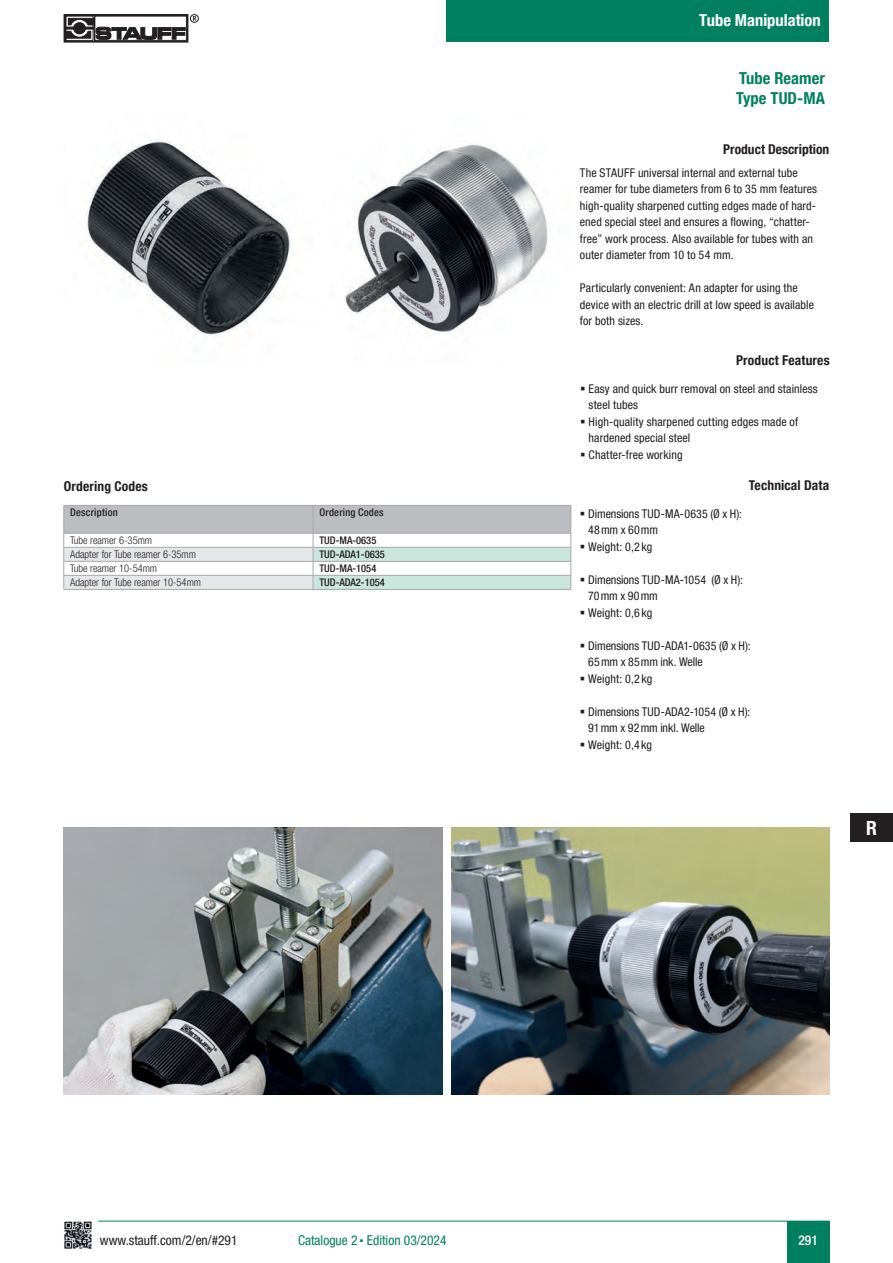
<style>
.page{position:relative;width:893px;height:1263px;background:#fff}
.page>*{position:absolute;margin:0;border:0;box-sizing:border-box;transform-origin:0 0}
.t1{font:700 condensed 19.5px "Helvetica Neue LTW1 G";color:#fff}
.t2{font:700 condensed 16.5px/19.8px "Helvetica Neue LTW1 G";letter-spacing:.005em;color:#00805f}
.t3{font:700 condensed 16.5px "Helvetica Neue LTW1 G";color:#fff}
.t4{font:700 condensed 13.5px "Helvetica Neue LTW1 G";letter-spacing:.01em;color:#231f20}
.t5{font:condensed 13.5px "Helvetica Neue LTW1 G";color:#00805f}
.t6{font:condensed 13.5px "Helvetica Neue LTW1 G";color:#231f20}
.t7{font:500 condensed 13.5px "Helvetica Neue LTW1 G";color:#fff}
.t8{font:condensed 12px/16.5px "Helvetica Neue LTW1 G";letter-spacing:.01em;color:#231f20}
.t9{font:300 condensed 10.5px "Helvetica Neue LTW1 G";color:#231f20}
.t10{font:500 condensed 10.5px "Helvetica Neue LTW1 G";color:#231f20}
.t11{font:500 condensed 10.5px "Helvetica Neue LTW1 G";letter-spacing:.02em;color:#231f20}
</style>
<div class="page">
<div style="left:446px;top:0;width:383px;height:42px;background:#00805f"></div>
<div style="left:64px;top:14px;width:124px;height:28px;border:1px solid #231f20"></div>
<svg style="left:68px;top:25px;width:23px;height:6px"></svg>
<div style="left:66px;top:16px;width:27px;height:24px;border:1px solid #231f20"></div>
<div style="left:190px;top:14px;width:9px;height:9px;border:1px solid #231f20;border-radius:50%"></div>
<svg style="left:193px;top:16px;width:3px;height:5px"></svg>
<svg style="left:68px;top:18px;width:26px;height:7px"></svg>
<svg style="left:66px;top:31px;width:25px;height:7px"></svg>
<svg style="left:71px;top:20px;width:17px;height:16px"></svg>
<div style="left:71px;top:20px;width:17px;height:16px;border:1px solid #fff;border-radius:50%"></div>
<div style="left:74px;top:23px;width:11px;height:11px;background:#231f20;border-radius:50%"></div>
<div style="left:74px;top:23px;width:11px;height:11px;border:1px solid #231f20;border-radius:50%"></div>
<hr style="left:66px;top:27px;width:28px;height:2px;background:#231f20">
<svg style="left:96px;top:27px;width:89px;height:13px"></svg>
<div style="left:787px;top:1221px;width:42px;height:42px;background:#00805f"></div>
<hr style="left:64px;top:1221px;width:765px;height:1px;background:#00805f">
<div style="left:850px;top:814px;width:43px;height:28px;background:#231f20"></div>
<svg style="left:64px;top:1220px;width:37px;height:29px"></svg>
<svg style="left:64px;top:505px;width:508px;height:84px"></svg>
<hr style="left:64px;top:589px;width:249px;height:1px;background:#a8a9ad">
<hr style="left:313px;top:589px;width:258px;height:1px;background:#a8a9ad">
<hr style="left:64px;top:505px;width:249px;height:1px;background:#a8a9ad">
<hr style="left:313px;top:505px;width:258px;height:1px;background:#a8a9ad">
<img style="left:86px;top:140px;width:206px;height:196px">
<img style="left:344px;top:144px;width:204px;height:190px">
<img style="left:64px;top:828px;width:379px;height:266px">
<img style="left:451px;top:828px;width:379px;height:266px">
<p class="t4" style="left:64px;top:478px;width:86px">Ordering Codes</p>
<p class="t11" style="left:70px;top:506px;width:49px">Description</p>
<p class="t11" style="left:319px;top:506px;width:66px">Ordering Codes</p>
<p class="t9" style="left:70px;top:534px;width:83px">Tube reamer 6-35mm</p>
<p class="t10" style="left:319px;top:534px;width:58px">TUD-MA-0635</p>
<p class="t9" style="left:70px;top:548px;width:127px">Adapter for Tube reamer 6-35mm</p>
<p class="t10" style="left:319px;top:548px;width:67px">TUD-ADA1-0635</p>
<p class="t9" style="left:70px;top:562px;width:88px">Tube reamer 10-54mm</p>
<p class="t10" style="left:319px;top:562px;width:58px">TUD-MA-1054</p>
<p class="t9" style="left:70px;top:576px;width:132px">Adapter for Tube reamer 10-54mm</p>
<p class="t10" style="left:319px;top:576px;width:67px">TUD-ADA2-1054</p>
<h2 class="t3" style="left:699px;top:10px;width:123px">Tube Manipulation</h2>
<h2 class="t2" style="left:736px;top:69px;width:90px">Tube Reamer<br>Type TUD-MA</h2>
<p class="t4" style="left:723px;top:141px;width:108px">Product Description</p>
<p class="t8" style="left:580px;top:165px;width:239px">The STAUFF universal internal and external tube reamer for tube diameters from 6 to 35 mm features high-quality sharpened cutting edges made of hard&shy;ened special steel and ensures a flowing, “chatter&shy;free” work process. Also available for tubes with an outer diameter from 10 to 54 mm.</p>
<p class="t8" style="left:580px;top:280px;width:236px">Particularly convenient: An adapter for using the device with an electric drill at low speed is available for both sizes.</p>
<p class="t4" style="left:736px;top:352px;width:95px">Product Features</p>
<p class="t8" style="left:589px;top:380px;width:231px">Easy and quick burr removal on steel and stainless steel tubes<br>High-quality sharpened cutting edges made of hardened special steel<br>Chatter-free working</p>
<p class="t4" style="left:749px;top:477px;width:82px">Technical Data</p>
<p class="t8" style="left:588px;top:505px;width:155px">Dimensions TUD-MA-0635 (Ø x H):<br>48mm x 60mm<br>Weight: 0,2 kg</p>
<p class="t8" style="left:588px;top:571px;width:156px">Dimensions TUD-MA-1054 (Ø x H):<br>70mm x 90mm<br>Weight: 0,6 kg</p>
<p class="t8" style="left:588px;top:637px;width:164px">Dimensions TUD-ADA1-0635 (Ø x H):<br>65mm x 85mm ink. Welle<br>Weight: 0,2 kg</p>
<p class="t8" style="left:588px;top:703px;width:164px">Dimensions TUD-ADA2-1054 (Ø x H):<br>91mm x 92mm inkl. Welle<br>Weight: 0,4 kg</p>
<h1 class="t1" style="left:866px;top:816px;width:12px">R</h1>
<p class="t6" style="left:100px;top:1232px;width:139px">www.stauff.com/2/en/#291</p>
<p class="t7" style="left:798px;top:1231px;width:21px">291</p>
<p class="t5" style="left:298px;top:1232px;width:150px">Catalogue 2 ▪ Edition 03/2024</p>
</div>
